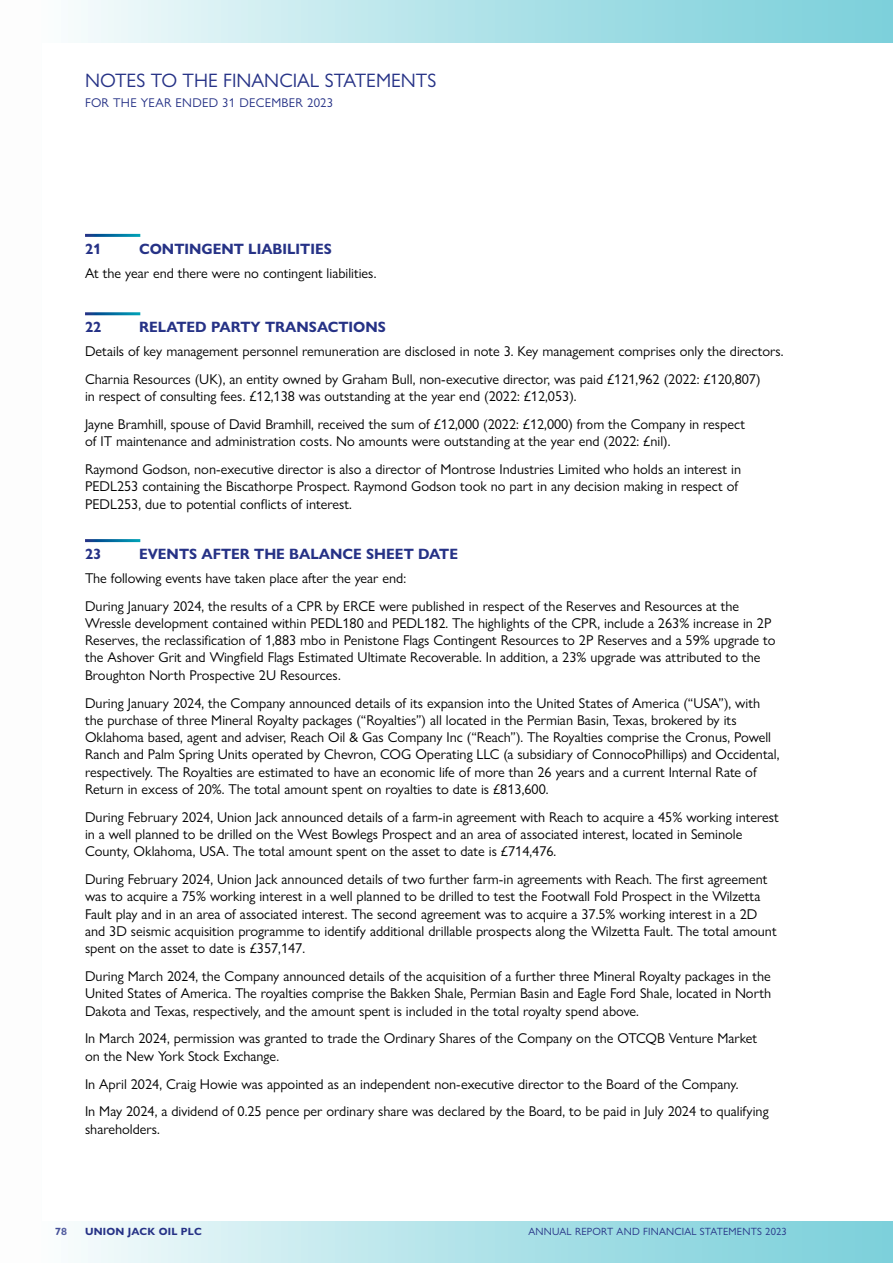
<style>
.page{position:relative;width:893px;height:1263px;background:#fff}
.page>*{position:absolute;margin:0;border:0;box-sizing:border-box;transform-origin:0 0}
.t1{font:19.5px "Gill Sans Nova";color:#263286}
.t2{font:700 15px "Gill Sans Nova";color:#263286}
.t3{font:14.25px/17.2px "Gill Sans Nova";color:#000}
.t4{font:12.75px "Gill Sans Nova";letter-spacing:.02em;color:#263286}
.t5{font:10.5px "Gill Sans Nova";letter-spacing:.02em;color:#263286}
.t6{font:700 10.5px "Gill Sans Nova";letter-spacing:.02em;color:#263286}
</style>
<div class="page">
<div style="left:0;top:0;width:893px;height:1263px;background:linear-gradient(to right,#fcfdfd,#78cfda)"></div>
<div style="left:43px;top:43px;width:850px;height:1177px;background:#fff"></div>
<h1 class="t1" style="left:85px;top:68px;width:353px">NOTES TO THE FINANCIAL STATEMENTS</h1>
<p class="t4" style="left:85px;top:95px;width:250px">FOR THE YEAR ENDED 31 DECEMBER 2023</p>
<p class="t2" style="left:85px;top:239px;width:18px">21</p>
<p class="t2" style="left:139px;top:239px;width:194px">CONTINGENT LIABILITIES</p>
<p class="t3" style="left:85px;top:264px;width:293px">At the year end there were no contingent liabilities.</p>
<p class="t2" style="left:85px;top:318px;width:18px">22</p>
<p class="t2" style="left:139px;top:318px;width:248px">RELATED PARTY TRANSACTIONS</p>
<p class="t3" style="left:85px;top:337px;width:700px;line-height:27.9px">Details of key management personnel remuneration are disclosed in note 3. Key management comprises only the directors.<br>Charnia Resources (UK), an entity owned by Graham Bull, non-executive director, was paid £121,962 (2022: £120,807)</p>
<p class="t3" style="left:85px;top:382px;width:661px;line-height:27.9px">in respect of consulting fees. £12,138 was outstanding at the year end (2022: £12,053).<br>Jayne Bramhill, spouse of David Bramhill, received the sum of £12,000 (2022: £12,000) from the Company in respect</p>
<p class="t3" style="left:85px;top:427px;width:657px;line-height:27.9px">of IT maintenance and administration costs. No amounts were outstanding at the year end (2022: £nil).<br>Raymond Godson, non-executive director is also a director of Montrose Industries Limited who holds an interest in</p>
<p class="t3" style="left:85px;top:478px;width:655px">PEDL253 containing the Biscathorpe Prospect. Raymond Godson took no part in any decision making in respect of<br>PEDL253, due to potential conflicts of interest.</p>
<p class="t2" style="left:85px;top:545px;width:18px">23</p>
<p class="t2" style="left:139px;top:545px;width:321px">EVENTS AFTER THE BALANCE SHEET DATE</p>
<p class="t3" style="left:85px;top:564px;width:656px;line-height:27.9px">The following events have taken place after the year end:<br>During January 2024, the results of a CPR by ERCE were published in respect of the Reserves and Resources at the</p>
<p class="t3" style="left:85px;top:614px;width:692px">Wressle development contained within PEDL180 and PEDL182. The highlights of the CPR, include a 263% increase in 2P Reserves, the reclassification of 1,883 mbo in Penistone Flags Contingent Resources to 2P Reserves and a 59% upgrade to the Ashover Grit and Wingfield Flags Estimated Ultimate Recoverable. In addition, a 23% upgrade was attributed to the Broughton North Prospective 2U Resources.</p>
<p class="t3" style="left:85px;top:694px;width:696px">During January 2024, the Company announced details of its expansion into the United States of America (“USA”), with the purchase of three Mineral Royalty packages (“Royalties”) all located in the Permian Basin, Texas, brokered by its Oklahoma based, agent and adviser, Reach Oil &amp; Gas Company Inc (“Reach”). The Royalties comprise the Cronus, Powell Ranch and Palm Spring Units operated by Chevron, COG Operating LLC (a subsidiary of ConnocoPhillips) and Occidental, respectively. The Royalties are estimated to have an economic life of more than 26 years and a current Internal Rate of Return in excess of 20%. The total amount spent on royalties to date is £813,600.</p>
<p class="t3" style="left:85px;top:808px;width:695px">During February 2024, Union Jack announced details of a farm-in agreement with Reach to acquire a 45% working interest in a well planned to be drilled on the West Bowlegs Prospect and an area of associated interest, located in Seminole<br>County, Oklahoma, USA. The total amount spent on the asset to date is £714,476.</p>
<p class="t3" style="left:85px;top:870px;width:693px">During February 2024, Union Jack announced details of two further farm-in agreements with Reach. The first agreement was to acquire a 75% working interest in a well planned to be drilled to test the Footwall Fold Prospect in the Wilzetta Fault play and in an area of associated interest. The second agreement was to acquire a 37.5% working interest in a 2D and 3D seismic acquisition programme to identify additional drillable prospects along the Wilzetta Fault. The total amount spent on the asset to date is £357,147.</p>
<p class="t3" style="left:85px;top:967px;width:688px;text-align:justify">During March 2024, the Company announced details of the acquisition of a further three Mineral Royalty packages in the United States of America. The royalties comprise the Bakken Shale, Permian Basin and Eagle Ford Shale, located in North Dakota and Texas, respectively, and the amount spent is included in the total royalty spend above.</p>
<p class="t3" style="left:85px;top:1030px;width:674px">In March 2024, permission was granted to trade the Ordinary Shares of the Company on the OTCQB Venture Market on the New York Stock Exchange.</p>
<p class="t3" style="left:85px;top:1069px;width:685px;line-height:27.9px">In April 2024, Craig Howie was appointed as an independent non-executive director to the Board of the Company.<br>In May 2024, a dividend of 0.25 pence per ordinary share was declared by the Board, to be paid in July 2024 to qualifying</p>
<p class="t3" style="left:85px;top:1120px;width:76px">shareholders.</p>
<p class="t6" style="left:55px;top:1225px;width:13px">78</p>
<p class="t6" style="left:85px;top:1225px;width:118px">UNION JACK OIL PLC</p>
<p class="t5" style="left:528px;top:1225px;width:260px">ANNUAL REPORT AND FINANCIAL STATEMENTS 2023</p>
</div>
